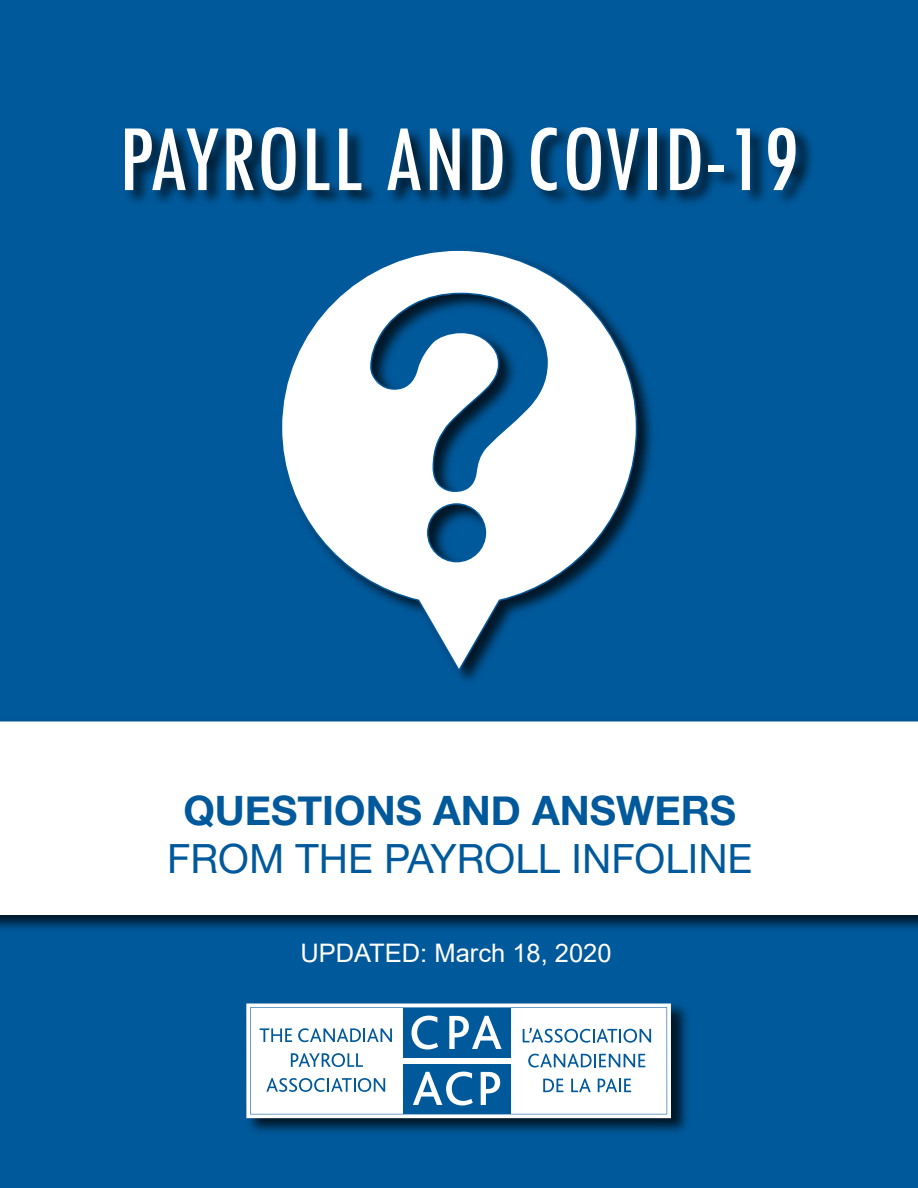
<style>
.page{position:relative;width:918px;height:1188px;background:#00599b}
.page>*{position:absolute;margin:0;border:0;box-sizing:border-box;transform-origin:0 0}
.t1{font:condensed 99px "Tw Cen";color:#fff}
.t2{font:40.5px/48.6px "Helvetica KVA Font";color:#00599b;text-align:center}
.t3{font:25.5px "Arial";color:#fff}
.s1{font-family:"Helvetica Neue";font-weight:700}
</style>
<div class="page">
<img style="left:236px;top:998px;width:464px;height:142px">
<svg style="left:246px;top:1004px;width:425px;height:114px"></svg>
<svg style="left:250px;top:1007px;width:417px;height:107px"></svg>
<div style="left:403px;top:1008px;width:107px;height:50px;background:#00599b"></div>
<div style="left:403px;top:1064px;width:107px;height:49px;background:#00599b"></div>
<svg style="left:411px;top:1016px;width:27px;height:33px"></svg>
<svg style="left:449px;top:1016px;width:53px;height:33px"></svg>
<svg style="left:413px;top:1072px;width:60px;height:33px"></svg>
<svg style="left:481px;top:1072px;width:19px;height:33px"></svg>
<svg style="left:260px;top:1028px;width:32px;height:14px"></svg>
<svg style="left:298px;top:1028px;width:94px;height:14px"></svg>
<svg style="left:291px;top:1053px;width:72px;height:14px"></svg>
<svg style="left:266px;top:1078px;width:119px;height:14px"></svg>
<svg style="left:523px;top:1028px;width:128px;height:15px"></svg>
<svg style="left:528px;top:1054px;width:117px;height:14px"></svg>
<svg style="left:543px;top:1079px;width:20px;height:13px"></svg>
<svg style="left:571px;top:1079px;width:20px;height:13px"></svg>
<svg style="left:598px;top:1079px;width:33px;height:13px"></svg>
<img style="left:0;top:715px;width:918px;height:222px">
<svg style="left:0;top:722px;width:918px;height:193px"></svg>
<img style="left:110px;top:104px;width:716px;height:506px">
<img style="left:276px;top:243px;width:384px;height:450px">
<svg style="left:280px;top:249px;width:358px;height:424px"></svg>
<p class="t1" style="left:119px;top:99px;width:682px">PAYROLL AND COVID-19</p>
<p class="t2" style="left:167px;top:786px;width:587px"><span class="s1">QUESTIONS AND ANSWERS<br></span>FROM THE PAYROLL INFOLINE</p>
<p class="t3" style="left:300px;top:936px;width:313px">UPDATED: March 18, 2020</p>
</div>
